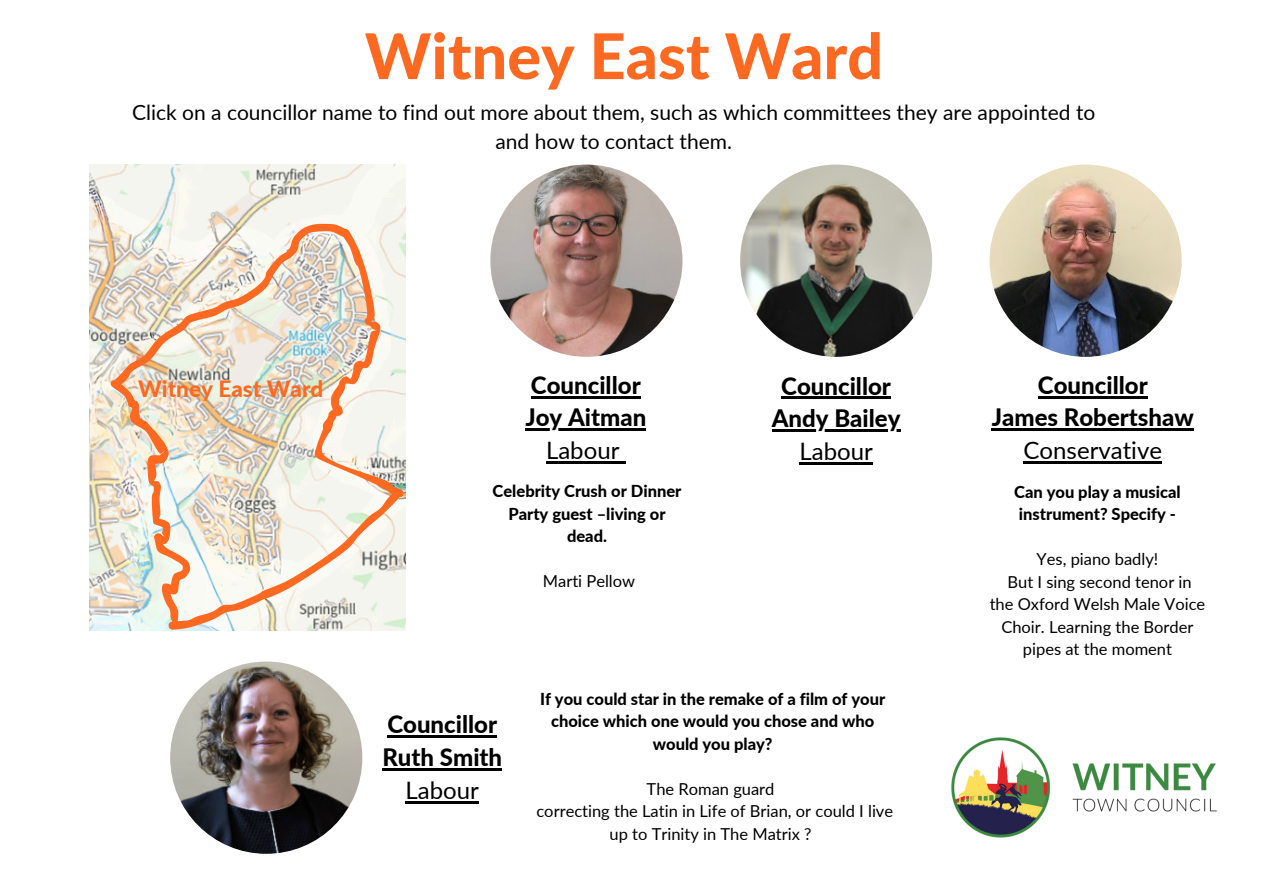
<style>
.page{position:relative;width:1263px;height:894px;background:#fff}
.page>*{position:absolute;margin:0;border:0;box-sizing:border-box;transform-origin:0 0}
.t1{font:800 63px "Lato";color:#fd6921}
.t2{font:800 24px/32.7px "Lato";color:#000;text-align:center}
.t3{font:800 22.5px "Lato";color:#fd6921}
.t4{font:21px/29.2px "Lato";color:#000;text-align:center}
.t5{font:16.5px/22.5px "Lato";color:#000;text-align:center}
.t6{font:800 16.5px/22.5px "Lato";color:#000;text-align:center}
.s1{font-weight:400}
</style>
<div class="page">
<hr style="left:387px;top:735px;width:110px;height:2px;background:#000">
<hr style="left:382px;top:768px;width:120px;height:2px;background:#000">
<hr style="left:406px;top:800px;width:73px;height:3px;background:#000">
<img style="left:89px;top:164px;width:316px;height:466px">
<svg style="left:111px;top:224px;width:292px;height:405px"></svg>
<img style="left:490px;top:164px;width:192px;height:193px;border-radius:50%">
<img style="left:740px;top:164px;width:192px;height:193px;border-radius:50%">
<img style="left:989px;top:164px;width:192px;height:193px;border-radius:50%">
<img style="left:170px;top:661px;width:192px;height:192px;border-radius:50%">
<img style="left:951px;top:737px;width:266px;height:101px">
<hr style="left:781px;top:396px;width:110px;height:3px;background:#000">
<hr style="left:772px;top:429px;width:128px;height:2px;background:#000">
<hr style="left:799px;top:462px;width:74px;height:2px;background:#000">
<hr style="left:1038px;top:396px;width:110px;height:2px;background:#000">
<hr style="left:992px;top:428px;width:202px;height:2px;background:#000">
<hr style="left:1023px;top:461px;width:139px;height:2px;background:#000">
<hr style="left:531px;top:396px;width:110px;height:2px;background:#000">
<hr style="left:525px;top:428px;width:121px;height:2px;background:#000">
<hr style="left:546px;top:461px;width:73px;height:2px;background:#000">
<svg style="left:619px;top:461px;width:7px;height:2px"></svg>
<h3 class="t1" style="left:365px;top:17px;width:520px">Witney East Ward</h3>
<p class="t4" style="left:132px;top:97px;width:965px">Click on a councillor name to find out more about them, such as which committees they are appointed to and how to contact them.</p>
<h4 class="t3" style="left:138px;top:374px;width:187px">Witney East Ward</h4>
<h3 class="t2" style="left:531px;top:368px;width:111px">Councillor</h3>
<p class="t2" style="left:525px;top:400px;width:122px">Joy Aitman<br><span class="s1">Labour</span></p>
<p class="t6" style="left:493px;top:479px;width:190px">Celebrity Crush or Dinner<br>Party guest –living or dead.</p>
<h3 class="t5" style="left:543px;top:569px;width:94px">Marti Pellow</h3>
<h3 class="t2" style="left:781px;top:369px;width:111px">Councillor</h3>
<h5 class="t2" style="left:772px;top:401px;width:130px">Andy Bailey<br><span class="s1">Labour</span></h5>
<h1 class="t2" style="left:382px;top:707px;width:121px">Councillor<br>Ruth Smith<br><span class="s1">Labour</span></h1>
<h5 class="t6" style="left:540px;top:686px;width:347px">If you could star in the remake of a film of your choice which one would you chose and who would you play?</h5>
<p class="t5" style="left:647px;top:776px;width:129px">The Roman guard</p>
<p class="t5" style="left:536px;top:799px;width:358px">correcting the Latin in Life of Brian, or could I live up to Trinity in The Matrix ?</p>
<p class="t2" style="left:992px;top:368px;width:204px">Councillor<br>James Robertshaw<br><span class="s1">Conservative</span></p>
<h5 class="t6" style="left:1014px;top:479px;width:168px;text-align:left">Can you play a musical instrument? Specify -</h5>
<p class="t5" style="left:1037px;top:547px;width:123px">Yes, piano badly!</p>
<p class="t5" style="left:990px;top:569px;width:217px">But I sing second tenor in<br>the Oxford Welsh Male Voice<br>Choir. Learning the Border pipes at the moment</p>
</div>
